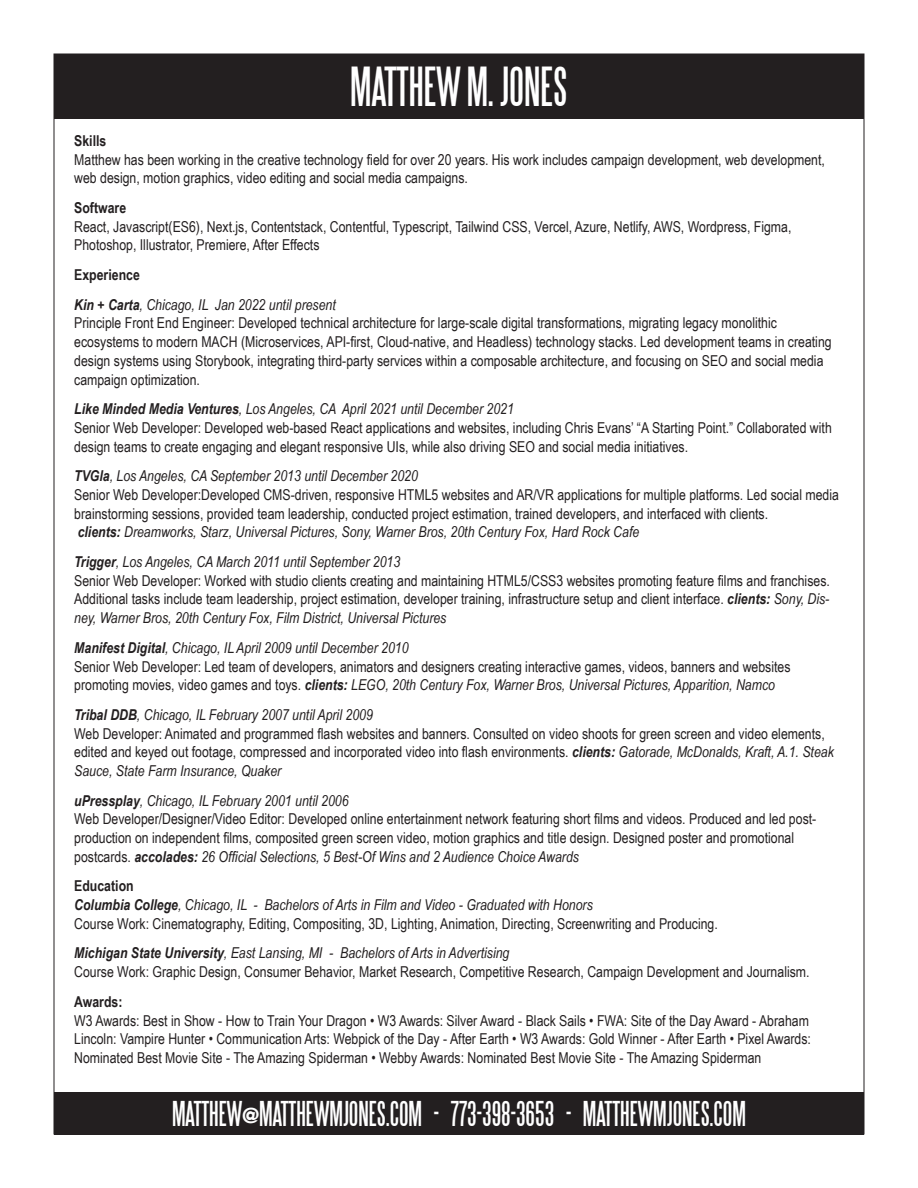
<style>
.page{position:relative;width:918px;height:1188px;background:#fff}
.page>*{position:absolute;margin:0;border:0;box-sizing:border-box;transform-origin:0 0}
.t1{font:49.5px "Steel Tongs";color:#fff}
.t2{font:31.5px "Steel Tongs";color:#fff}
.t3{font:15px/18.8px "Arial Narrow";color:#231f20}
.t4{font:700 15px "Arial Narrow";color:#231f20}
.s1{font-weight:700}
.s2{font-weight:700;font-style:italic}
.s3{font-style:italic}
.s4{font-family:"Antique Olive";font-style:italic;font-size:21px}
</style>
<div class="page">
<div style="left:54px;top:54px;width:810px;height:65px;background:#231f20"></div>
<div style="left:54px;top:1092px;width:810px;height:42px;background:#231f20"></div>
<p class="t1" style="left:350px;top:62px;width:219px">MATTHEW M. JONES</p>
<p class="t3" style="left:74px;top:131px;width:752px"><span class="s1">Skills<br></span>Matthew has been working in the creative technology field for over 20 years. His work includes campaign development, web development, web design, motion graphics, video editing and social media campaigns.</p>
<p class="t3" style="left:74px;top:198px;width:719px"><span class="s1">Software<br></span>React, Javascript(ES6), Next.js, Contentstack, Contentful, Typescript, Tailwind CSS, Vercel, Azure, Netlify, AWS, Wordpress, Figma,<br>Photoshop, Illustrator, Premiere, After Effects</p>
<p class="t4" style="left:74px;top:263px;width:67px">Experience</p>
<p class="t3" style="left:74px;top:294px;width:759px"><span class="s2">Kin + Carta</span><span class="s3">, Chicago, IL Jan 2022 until present<br></span>Principle Front End Engineer: Developed technical architecture for large-scale digital transformations, migrating legacy monolithic ecosystems to modern MACH (Microservices, API-first, Cloud-native, and Headless) technology stacks. Led development teams in creating design systems using Storybook, integrating third-party services within a composable architecture, and focusing on SEO and social media campaign optimization.</p>
<p class="t3" style="left:74px;top:399px;width:759px"><span class="s2">Like Minded Media Ventures</span><span class="s3">, Los Angeles, CA April 2021 until December 2021<br></span>Senior Web Developer: Developed web-based React applications and websites, including Chris Evans’ “A Starting Point.” Collaborated with design teams to create engaging and elegant responsive UIs, while also driving SEO and social media initiatives.</p>
<p class="t3" style="left:74px;top:466px;width:766px"><span class="s2">TVGla</span><span class="s3">, Los Angeles, CA September 2013 until December 2020<br></span>Senior Web Developer:Developed CMS-driven, responsive HTML5 websites and AR/VR applications for multiple platforms. Led social media brainstorming sessions, provided team leadership, conducted project estimation, trained developers, and interfaced with clients.<br><span class="s2">clients:</span> <span class="s3">Dreamworks, Starz, Universal Pictures, Sony, Warner Bros, 20th Century Fox, Hard Rock Cafe</span></p>
<p class="t3" style="left:74px;top:552px;width:757px"><span class="s2">Trigger</span><span class="s3">, Los Angeles, CA March 2011 until September 2013<br></span>Senior Web Developer: Worked with studio clients creating and maintaining HTML5/CSS3 websites promoting feature films and franchises.<br>Additional tasks include team leadership, project estimation, developer training, infrastructure setup and client interface. <span class="s2">clients:</span> <span class="s3">Sony, Dis&shy;ney, Warner Bros, 20th Century Fox, Film District, Universal Pictures</span></p>
<p class="t3" style="left:74px;top:638px;width:718px"><span class="s2">Manifest Digital</span><span class="s3">, Chicago, IL April 2009 until December 2010<br></span>Senior Web Developer: Led team of developers, animators and designers creating interactive games, videos, banners and websites promoting movies, video games and toys. <span class="s2">clients:</span> <span class="s3">LEGO, 20th Century Fox, Warner Bros, Universal Pictures, Apparition, Namco</span></p>
<p class="t3" style="left:74px;top:705px;width:761px"><span class="s2">Tribal DDB</span><span class="s3">, Chicago, IL February 2007 until April 2009<br></span>Web Developer: Animated and programmed flash websites and banners. Consulted on video shoots for green screen and video elements, edited and keyed out footage, compressed and incorporated video into flash environments. <span class="s2">clients:</span> <span class="s3">Gatorade, McDonalds, Kraft, A.1. Steak Sauce, State Farm Insurance, Quaker</span></p>
<p class="t3" style="left:74px;top:790px;width:744px"><span class="s2">uPressplay</span><span class="s3">, Chicago, IL February 2001 until 2006<br></span>Web Developer/Designer/Video Editor: Developed online entertainment network featuring short films and videos. Produced and led post&shy;production on independent films, composited green screen video, motion graphics and title design. Designed poster and promotional postcards. <span class="s2">accolades:</span> <span class="s3">26 Official Selections, 5 Best-Of Wins and 2 Audience Choice Awards</span></p>
<p class="t3" style="left:74px;top:876px;width:645px"><span class="s1">Education<br></span><span class="s2">Columbia College</span><span class="s3">, Chicago, IL - Bachelors of Arts in Film and Video - Graduated with Honors<br></span>Course Work: Cinematography, Editing, Compositing, 3D, Lighting, Animation, Directing, Screenwriting and Producing.</p>
<p class="t3" style="left:74px;top:943px;width:737px"><span class="s2">Michigan State University</span><span class="s3">, East Lansing, MI - Bachelors of Arts in Advertising<br></span>Course Work: Graphic Design, Consumer Behavior, Market Research, Competitive Research, Campaign Development and Journalism.</p>
<p class="t3" style="left:74px;top:992px;width:738px"><span class="s1">Awards:<br></span>W3 Awards: Best in Show - How to Train Your Dragon • W3 Awards: Silver Award - Black Sails • FWA: Site of the Day Award - Abraham Lincoln: Vampire Hunter • Communication Arts: Webpick of the Day - After Earth • W3 Awards: Gold Winner - After Earth • Pixel Awards:<br>Nominated Best Movie Site - The Amazing Spiderman • Webby Awards: Nominated Best Movie Site - The Amazing Spiderman</p>
<p class="t2" style="left:172px;top:1098px;width:575px">MATTHEW<span class="s4">@</span>MATTHEWMJONES.COM - 773-398-3653 - MATTHEWMJONES.COM</p>
</div>
